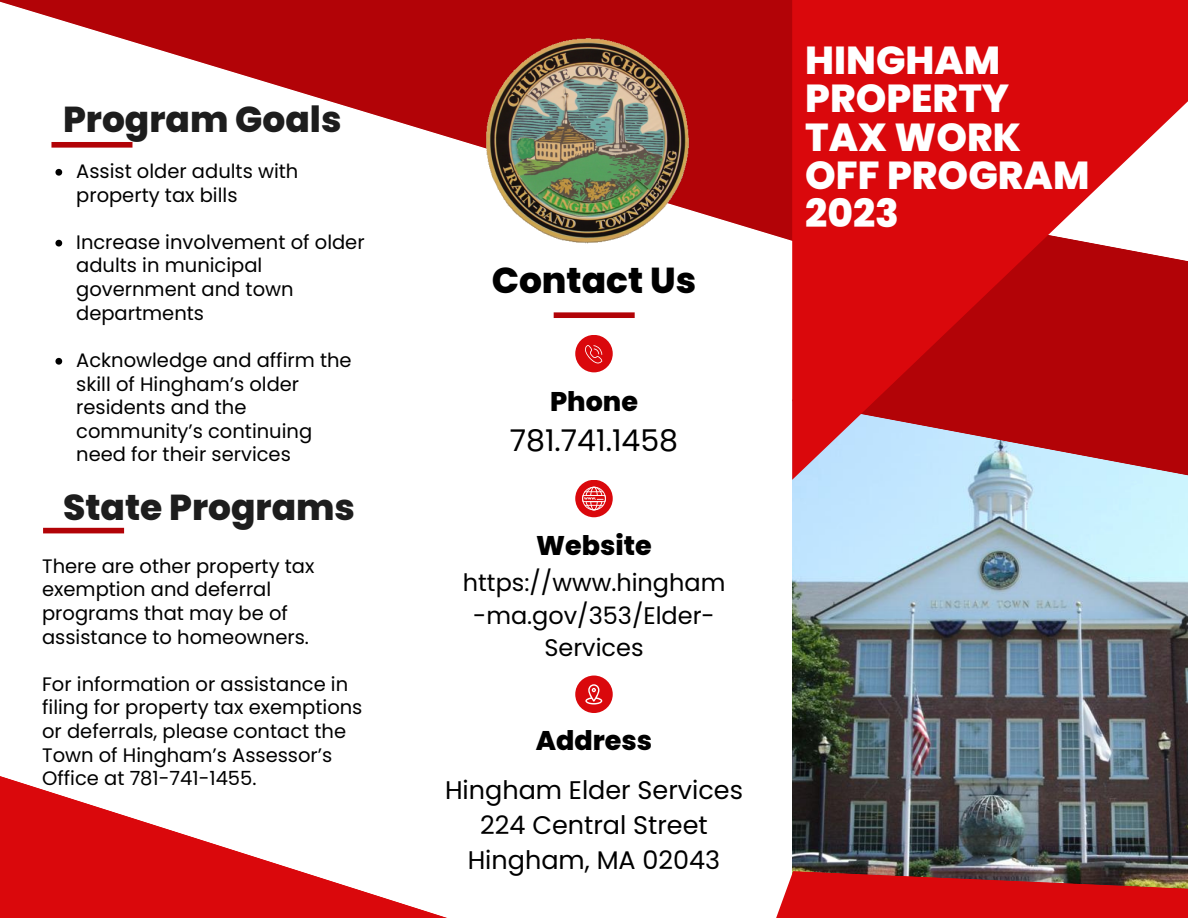
<style>
.page{position:relative;width:1188px;height:918px;background:#fff}
.page>*{position:absolute;margin:0;border:0;box-sizing:border-box;transform-origin:0 0}
.t1{font:800 39px/38.2px "Poppins";color:#fff}
.t2{font:800 36px "Poppins";color:#1d1d1d}
.t3{font:800 36px "Poppins";color:#000}
.t4{font:30px "Poppins";color:#000}
.t5{font:800 27px "Poppins";color:#000}
.t6{font:25.5px/34.8px "Poppins";color:#000;text-align:center}
.t7{font:24px/32.7px "Poppins";color:#000;text-align:center}
.t8{font:19.5px/23.7px "Poppins";color:#000}
</style>
<div class="page">
<img style="left:792px;top:524px;width:396px;height:344px">
<svg style="left:792px;top:480px;width:396px;height:44px;fill:#c3e8fe"></svg>
<svg style="left:0;top:0;width:792px;height:244px"></svg>
<svg style="left:792px;top:0;width:396px;height:480px;fill:#da080c"></svg>
<svg style="left:776px;top:868px;width:412px;height:50px"></svg>
<div style="left:575px;top:335px;width:38px;height:37px;background:#da080c;border-radius:50%"></div>
<svg style="left:585px;top:345px;width:18px;height:18px"></svg>
<div style="left:575px;top:676px;width:38px;height:37px;background:#da080c;border-radius:50%"></div>
<svg style="left:585px;top:684px;width:17px;height:21px"></svg>
<div style="left:575px;top:480px;width:38px;height:37px;background:#da080c;border-radius:50%"></div>
<svg style="left:582px;top:487px;width:24px;height:23px"></svg>
<div style="left:554px;top:312px;width:81px;height:6px;background:#b20307"></div>
<div style="left:51px;top:142px;width:81px;height:6px;background:#b20307"></div>
<svg style="left:0;top:776px;width:447px;height:142px;fill:#da080c"></svg>
<img style="left:485px;top:37px;width:205px;height:207px">
<svg style="left:55px;top:169px;width:7px;height:7px"></svg>
<svg style="left:55px;top:240px;width:7px;height:7px"></svg>
<svg style="left:55px;top:358px;width:7px;height:7px"></svg>
<div style="left:43px;top:528px;width:81px;height:5px;background:#b20307"></div>
<h2 class="t2" style="left:63px;top:94px;width:280px">Program Goals</h2>
<p class="t8" style="left:76px;top:159px;width:224px">Assist older adults with property tax bills</p>
<p class="t8" style="left:76px;top:230px;width:290px">Increase involvement of older adults in municipal government and town departments</p>
<p class="t8" style="left:76px;top:348px;width:277px">Acknowledge and affirm the skill of Hingham’s older residents and the community’s continuing need for their services</p>
<h2 class="t2" style="left:63px;top:483px;width:293px">State Programs</h2>
<p class="t8" style="left:42px;top:554px;width:274px">There are other property tax exemption and deferral programs that may be of assistance to homeowners.</p>
<p class="t8" style="left:42px;top:672px;width:322px">For information or assistance in filing for property tax exemptions or deferrals, please contact the<br>Town of Hingham’s Assessor’s<br>Office at 781-741-1455.</p>
<h2 class="t3" style="left:492px;top:256px;width:206px">Contact Us</h2>
<h3 class="t5" style="left:550px;top:383px;width:89px">Phone</h3>
<h3 class="t4" style="left:510px;top:419px;width:170px">781.741.1458</h3>
<h3 class="t5" style="left:536px;top:527px;width:117px">Website</h3>
<p class="t7" style="left:463px;top:566px;width:264px">https://www.hingham -ma.gov/353/Elder-<br>Services</p>
<h3 class="t5" style="left:536px;top:722px;width:118px">Address</h3>
<h3 class="t6" style="left:445px;top:773px;width:299px">Hingham Elder Services<br>224 Central Street<br>Hingham, MA 02043</h3>
<h1 class="t1" style="left:805px;top:41px;width:286px">HINGHAM<br>PROPERTY<br>TAX WORK<br>OFF PROGRAM<br>2023</h1>
</div>
